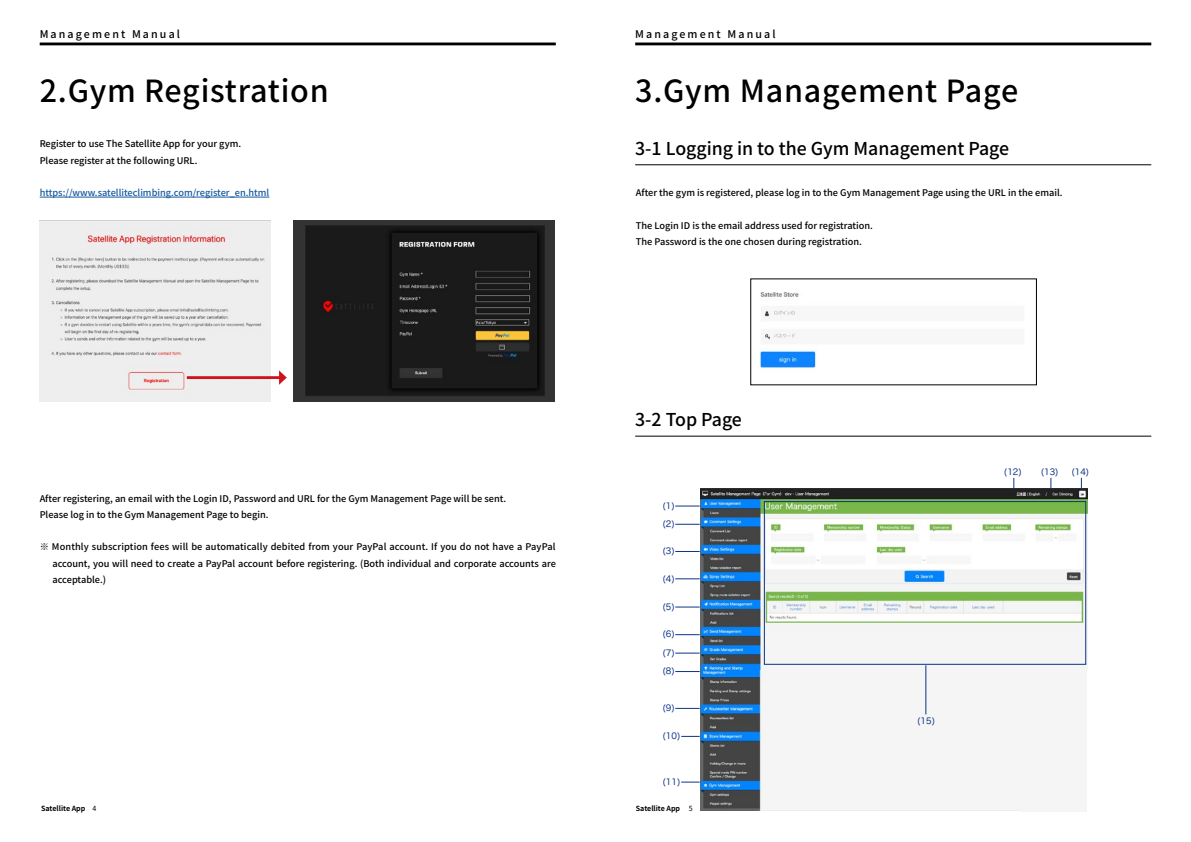
<style>
.page{position:relative;width:1191px;height:842px;background:#fff}
.page>*{position:absolute;margin:0;border:0;box-sizing:border-box;transform-origin:0 0}
.t1{font:500 30.5px "Noto Sans CJ Kjp";letter-spacing:.025em;color:#000}
.t2{font:500 17.7px "Noto Sans CJ Kjp";color:#000}
.t3{font:500 10.6px "Noto Sans CJ Kjp";letter-spacing:.2em;color:#000}
.t4{font:500 9.2px/16.1px "Noto Sans CJ Kjp";color:#000}
.t5{font:500 9.2px "Noto Sans CJ Kjp";color:#15599f}
.t6{font:8.5px "Hira Maru Pro N W4";color:#0c3388}
.t7{font:700 7.1px "Noto Sans CJ Kjp";color:#000}
.s1{font-weight:400}
</style>
<div class="page">
<img style="left:700px;top:670px;width:319px;height:141px">
<hr style="left:40px;top:197px;width:229px;height:1px;background:#15599f">
<img style="left:39px;top:221px;width:231px;height:180px">
<img style="left:294px;top:221px;width:260px;height:181px">
<hr style="left:187px;top:376px;width:95px;height:3px;background:#d0121b">
<svg style="left:279px;top:370px;width:8px;height:15px"></svg>
<img style="left:760px;top:292px;width:56px;height:76px">
<hr style="left:635px;top:436px;width:516px;height:1px;background:#000">
<img style="left:700px;top:489px;width:387px;height:181px">
<svg style="left:675px;top:506px;width:24px;height:1px"></svg>
<svg style="left:675px;top:524px;width:24px;height:1px"></svg>
<svg style="left:675px;top:551px;width:24px;height:1px"></svg>
<svg style="left:675px;top:579px;width:24px;height:1px"></svg>
<svg style="left:675px;top:607px;width:24px;height:1px"></svg>
<svg style="left:675px;top:634px;width:24px;height:1px"></svg>
<svg style="left:675px;top:653px;width:24px;height:1px"></svg>
<svg style="left:675px;top:671px;width:24px;height:1px"></svg>
<div style="left:764px;top:501px;width:321px;height:163px;border:1px solid #0c3388"></div>
<hr style="left:925px;top:665px;width:1px;height:49px;background:#0c3388">
<svg style="left:681px;top:782px;width:18px;height:1px"></svg>
<svg style="left:681px;top:736px;width:18px;height:1px"></svg>
<svg style="left:675px;top:708px;width:24px;height:1px"></svg>
<hr style="left:635px;top:164px;width:516px;height:1px;background:#000">
<hr style="left:40px;top:43px;width:516px;height:2px;background:#000">
<hr style="left:635px;top:43px;width:516px;height:2px;background:#000">
<p class="t3" style="left:40px;top:28px;width:142px">Management Manual</p>
<p class="t3" style="left:635px;top:28px;width:142px">Management Manual</p>
<h1 class="t1" style="left:40px;top:73px;width:290px">2.Gym Registration</h1>
<p class="t4" style="left:40px;top:136px;width:203px">Register to use The Satellite App for your gym.<br>Please register at the following URL.</p>
<p class="t5" style="left:40px;top:187px;width:231px">https://www.satelliteclimbing.com/register_en.html</p>
<h1 class="t1" style="left:635px;top:74px;width:384px">3.Gym Management Page</h1>
<h2 class="t2" style="left:635px;top:138px;width:375px">3-1 Logging in to the Gym Management Page</h2>
<p class="t4" style="left:636px;top:185px;width:428px">After the gym is registered, please log in to the Gym Management Page using the URL in the email.</p>
<p class="t4" style="left:636px;top:217px;width:239px">The Login ID is the email address used for registration.<br>The Password is the one chosen during registration.</p>
<p class="t4" style="left:40px;top:491px;width:468px">After registering, an email with the Login ID, Password and URL for the Gym Management Page will be sent.<br>Please log in to the Gym Management Page to begin.</p>
<p class="t4" style="left:52px;top:539px;width:505px;text-align:justify;text-indent:-13px">※ Monthly subscription fees will be automatically debited from your PayPal account. If you do not have a PayPal account, you will need to create a PayPal account before registering. (Both individual and corporate accounts are acceptable.)</p>
<h2 class="t2" style="left:635px;top:409px;width:108px">3-2 Top Page</h2>
<p class="t6" style="left:663px;top:498px;width:13px">(1)</p>
<p class="t6" style="left:663px;top:517px;width:13px">(2)</p>
<p class="t6" style="left:663px;top:544px;width:13px">(3)</p>
<p class="t6" style="left:663px;top:571px;width:13px">(4)</p>
<p class="t6" style="left:663px;top:600px;width:13px">(5)</p>
<p class="t6" style="left:663px;top:627px;width:13px">(6)</p>
<p class="t6" style="left:663px;top:645px;width:13px">(7)</p>
<p class="t6" style="left:663px;top:664px;width:13px">(8)</p>
<p class="t6" style="left:663px;top:701px;width:13px">(9)</p>
<p class="t6" style="left:663px;top:729px;width:19px">(10)</p>
<p class="t6" style="left:663px;top:774px;width:19px">(11)</p>
<p class="t7" style="left:41px;top:805px;width:57px">Satellite App <span class="s1">4</span></p>
<p class="t7" style="left:636px;top:805px;width:58px">Satellite App 　<span class="s1">5</span></p>
<p class="t6" style="left:1004px;top:465px;width:56px">(12) (13)</p>
<p class="t6" style="left:1071px;top:465px;width:19px">(14)</p>
<p class="t6" style="left:917px;top:713px;width:19px">(15)</p>
</div>
